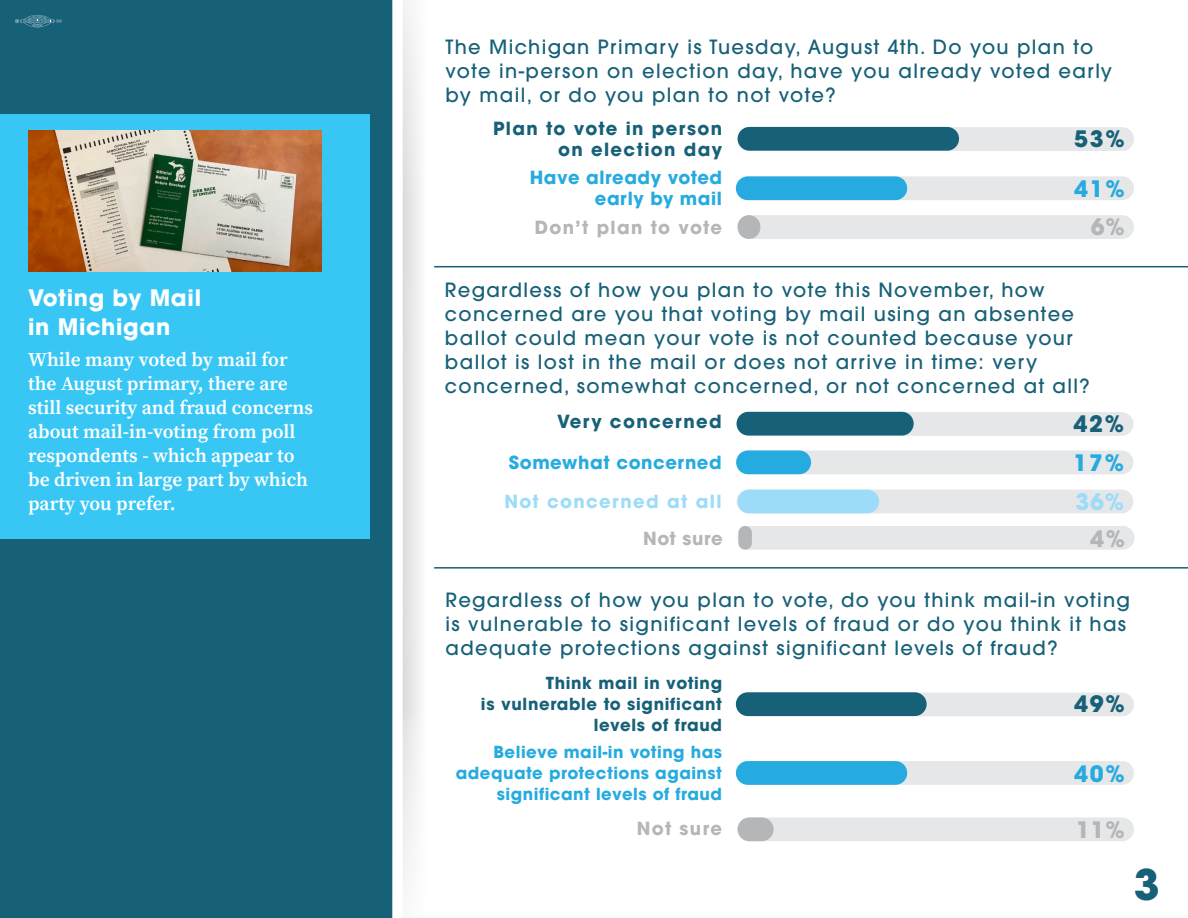
<style>
.page{position:relative;width:1188px;height:918px;background:#fff}
.page>*{position:absolute;margin:0;border:0;box-sizing:border-box;transform-origin:0 0}
.t1{font:700 42px "ITC Avant Garde Pro";color:#176178}
.t2{font:700 22.5px/28.5px "ITC Avant Garde Pro";letter-spacing:.03em;color:#fff}
.t3{font:700 22.5px "ITC Avant Garde Pro";color:#176178}
.t4{font:700 22.5px "ITC Avant Garde Pro";color:#26abe0}
.t5{font:700 22.5px "ITC Avant Garde Pro";color:#b4b6b8}
.t6{font:700 22.5px "ITC Avant Garde Pro";color:#9ddcf8}
.t7{font:500 19.5px/24px "ITC Avant Garde Pro";letter-spacing:.07em;color:#176178}
.t8{font:19.5px/24px "Source Serif Variable";letter-spacing:.01em;color:#fff}
.t9{font:700 18px/21px "ITC Avant Garde Pro";letter-spacing:.075em;color:#176178;text-align:right}
.t10{font:700 18px/21px "ITC Avant Garde Pro";letter-spacing:.03em;color:#26abe0;text-align:right}
.t11{font:700 18px "ITC Avant Garde Pro";letter-spacing:.06em;color:#b4b6b8}
.t12{font:700 18px "ITC Avant Garde Pro";letter-spacing:.075em;color:#9ddcf8}
.t13{font:700 16.5px/21px "ITC Avant Garde Pro";letter-spacing:.03em;color:#26abe0;text-align:right}
.t14{font:700 16.5px/21px "ITC Avant Garde Pro";letter-spacing:.04em;color:#176178;text-align:right}
</style>
<div class="page">
<div style="left:0;top:0;width:402px;height:918px;background:#176178"></div>
<div style="left:0;top:114px;width:370px;height:425px;background:#38c7f5"></div>
<img style="left:28px;top:131px;width:294px;height:140px">
<svg style="left:15px;top:15px;width:47px;height:12px"></svg>
<svg style="left:403px;top:0;width:17px;height:887px"></svg>
<div style="left:392px;top:0;width:11px;height:918px;background:#fff"></div>
<div style="left:737px;top:176px;width:397px;height:24px;background:#e6e7e8;border-radius:12px"></div>
<div style="left:737px;top:215px;width:397px;height:24px;background:#e6e7e8;border-radius:12px"></div>
<div style="left:737px;top:127px;width:397px;height:24px;background:#e6e7e8;border-radius:12px"></div>
<div style="left:736px;top:176px;width:171px;height:24px;background:#26abe0;border-radius:12px"></div>
<div style="left:738px;top:215px;width:22px;height:24px;background:#b4b6b8;border-radius:11px"></div>
<div style="left:738px;top:127px;width:221px;height:24px;background:#176178;border-radius:12px"></div>
<hr style="left:434px;top:266px;width:754px;height:1px;background:#176178">
<hr style="left:434px;top:567px;width:754px;height:2px;background:#176178">
<div style="left:737px;top:761px;width:397px;height:24px;background:#e6e7e8;border-radius:12px"></div>
<div style="left:737px;top:817px;width:397px;height:24px;background:#e6e7e8;border-radius:12px"></div>
<div style="left:737px;top:693px;width:397px;height:23px;background:#e6e7e8;border-radius:12px"></div>
<div style="left:736px;top:761px;width:171px;height:24px;background:#26abe0;border-radius:12px"></div>
<div style="left:738px;top:817px;width:36px;height:24px;background:#b4b6b8;border-radius:12px"></div>
<div style="left:736px;top:692px;width:191px;height:24px;background:#176178;border-radius:12px"></div>
<div style="left:737px;top:450px;width:396px;height:24px;background:#e6e7e8;border-radius:12px"></div>
<div style="left:737px;top:490px;width:396px;height:23px;background:#e6e7e8;border-radius:12px"></div>
<div style="left:737px;top:412px;width:396px;height:24px;background:#e6e7e8;border-radius:12px"></div>
<div style="left:736px;top:450px;width:75px;height:24px;background:#26abe0;border-radius:12px"></div>
<div style="left:737px;top:490px;width:142px;height:23px;background:#9ddcf8;border-radius:12px"></div>
<div style="left:737px;top:412px;width:177px;height:24px;background:#176178;border-radius:12px"></div>
<div style="left:738px;top:526px;width:397px;height:24px;background:#e6e7e8;border-radius:12px"></div>
<div style="left:738px;top:526px;width:14px;height:24px;background:#b4b6b8;border-radius:7px"></div>
<p class="t2" style="left:28px;top:284px;width:174px">Voting by Mail in Michigan</p>
<p class="t8" style="left:28px;top:347px;width:286px">While many voted by mail for the August primary, there are still security and fraud concerns about mail-in-voting from poll respondents - which appear to be driven in large part by which party you prefer.</p>
<p class="t7" style="left:446px;top:35px;width:668px">The Michigan Primary is Tuesday, August 4th. Do you plan to vote in-person on election day, have you already voted early by mail, or do you plan to not vote?</p>
<p class="t9" style="left:493px;top:118px;width:230px">Plan to vote in person on election day</p>
<p class="t10" style="left:530px;top:167px;width:194px">Have already voted early by mail</p>
<p class="t11" style="left:535px;top:215px;width:189px">Don’t plan to vote</p>
<p class="t3" style="left:1074px;top:124px;width:52px">53%</p>
<p class="t4" style="left:1074px;top:174px;width:52px">41%</p>
<p class="t5" style="left:1091px;top:212px;width:35px">6%</p>
<p class="t7" style="left:445px;top:278px;width:646px">Regardless of how you plan to vote this November, how concerned are you that voting by mail using an absentee ballot could mean your vote is not counted because your ballot is lost in the mail or does not arrive in time: very concerned, somewhat concerned, or not concerned at all?</p>
<p class="t9" style="left:557px;top:411px;width:166px">Very concerned</p>
<p class="t10" style="left:509px;top:452px;width:214px">Somewhat concerned</p>
<p class="t12" style="left:504px;top:490px;width:219px">Not concerned at all</p>
<p class="t3" style="left:1074px;top:408px;width:52px">42%</p>
<p class="t4" style="left:1074px;top:448px;width:52px">17%</p>
<p class="t6" style="left:1076px;top:486px;width:50px">36%</p>
<p class="t11" style="left:643px;top:526px;width:81px">Not sure</p>
<p class="t5" style="left:1090px;top:523px;width:36px">4%</p>
<p class="t7" style="left:446px;top:587px;width:686px">Regardless of how you plan to vote, do you think mail-in voting is vulnerable to significant levels of fraud or do you think it has adequate protections against significant levels of fraud?</p>
<p class="t14" style="left:481px;top:673px;width:243px">Think mail in voting<br>is vulnerable to significant levels of fraud</p>
<p class="t13" style="left:456px;top:741px;width:268px">Believe mail-in voting has adequate protections against significant levels of fraud</p>
<p class="t11" style="left:637px;top:816px;width:87px">Not sure</p>
<p class="t3" style="left:1074px;top:689px;width:52px">49%</p>
<p class="t4" style="left:1074px;top:758px;width:52px">40%</p>
<p class="t5" style="left:1076px;top:814px;width:50px">11%</p>
<h1 class="t1" style="left:1134px;top:857px;width:27px">3</h1>
</div>
